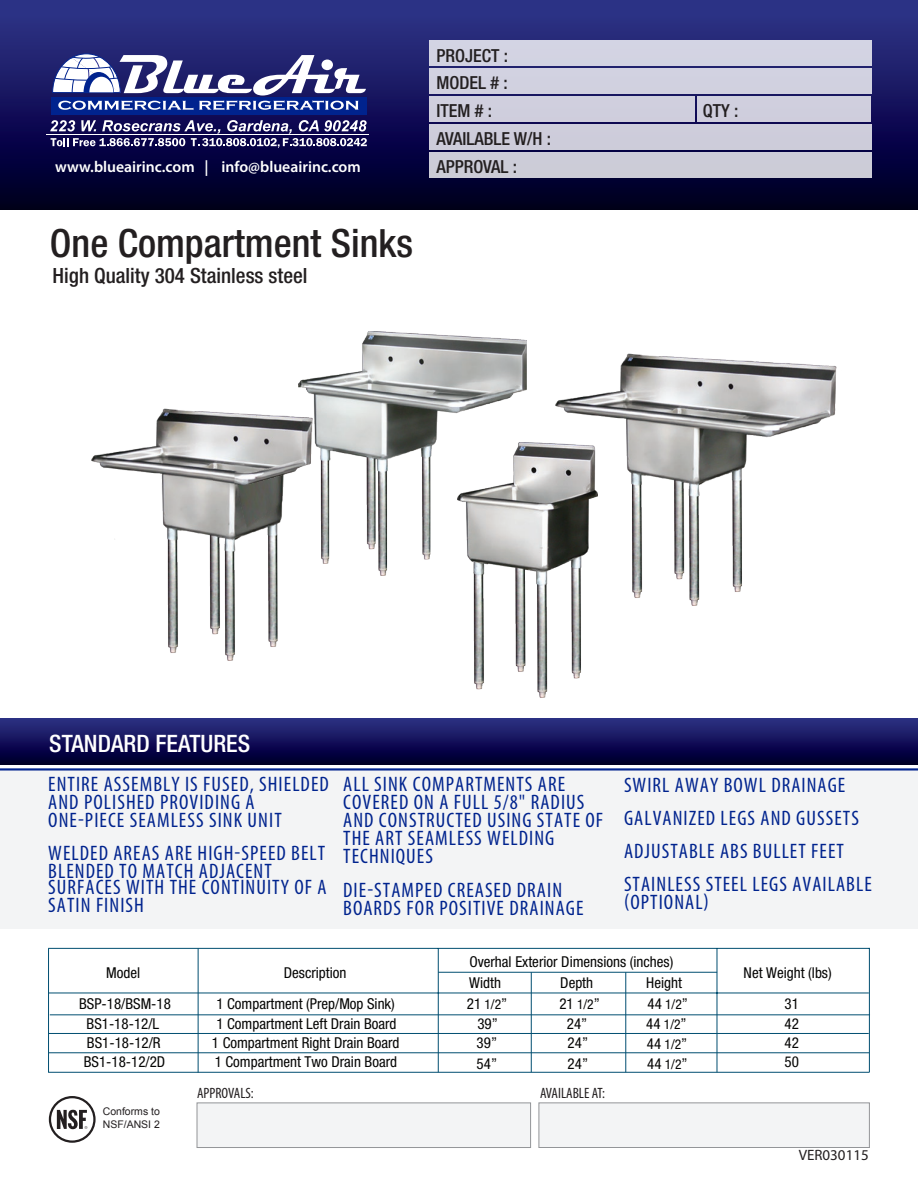
<style>
.page{position:relative;width:918px;height:1188px;background:#fff}
.page>*{position:absolute;margin:0;border:0;box-sizing:border-box;transform-origin:0 0}
.t1{font:500 condensed 39px "Helvetica Neue LT Std";color:#231f20}
.t2{font:500 condensed 24px "Helvetica Neue LT Std";color:#fff}
.t3{font:condensed 21px/18px "Myriad Pro";letter-spacing:.05em;color:#00238e}
.t4{font:500 condensed 21px "Helvetica Neue LT Std";color:#231f20}
.t5{font:500 condensed 18px/27.9px "Helvetica Neue LT Std";color:#231f20;text-align:justify}
.t6{font:600 15.75px "Myriad Pro";color:#fff}
.t7{font:condensed 15px/19.2px "Helvetica Neue LT Std";color:#050504}
.t8{font:condensed 15px "Myriad Pro";color:#231f20}
.t9{font:15px "Myriad Pro";color:#231f20}
.t10{font:10.5px/12.6px "Arial";color:#231f20}
.s1{font-size:13.5px}
</style>
<div class="page">
<div style="left:0;top:769px;width:918px;height:160px;background:#f3f4f5"></div>
<hr style="left:0;top:768px;width:918px;height:3px;background:#00238e">
<div style="left:0;top:718px;width:918px;height:47px;background:linear-gradient(to bottom,#2d2f86,#000029)"></div>
<div style="left:0;top:0;width:918px;height:209px;background:linear-gradient(to bottom,#323690,#000023)"></div>
<div style="left:429px;top:41px;width:442px;height:25px;background:#d3d3e3"></div>
<div style="left:429px;top:68px;width:442px;height:26px;background:#d1d1e0"></div>
<hr style="left:47px;top:134px;width:322px;height:1px;background:#fff">
<svg style="left:50px;top:53px;width:317px;height:95px"></svg>
<div style="left:698px;top:96px;width:173px;height:26px;background:#cfcedd"></div>
<div style="left:429px;top:96px;width:266px;height:26px;background:#cfcedd"></div>
<div style="left:429px;top:124px;width:442px;height:26px;background:#cdccda"></div>
<div style="left:429px;top:152px;width:442px;height:26px;background:#ccccd7"></div>
<div style="left:197px;top:1103px;width:334px;height:45px;background:#f3f4f5;border:1px solid #939598"></div>
<hr style="left:48px;top:948px;width:821px;height:1px;background:#004e71">
<hr style="left:438px;top:948px;width:1px;height:124px;background:#004e71">
<hr style="left:49px;top:993px;width:820px;height:1px;background:#004e71">
<hr style="left:717px;top:948px;width:1px;height:124px;background:#004e71">
<hr style="left:869px;top:948px;width:1px;height:124px;background:#004e71">
<div style="left:539px;top:1102px;width:331px;height:46px;background:#f3f4f5;border:1px solid #939598"></div>
<hr style="left:531px;top:972px;width:1px;height:100px;background:#004e71">
<hr style="left:198px;top:948px;width:1px;height:125px;background:#004e71">
<hr style="left:625px;top:972px;width:1px;height:100px;background:#004e71">
<hr style="left:438px;top:972px;width:279px;height:1px;background:#004e71">
<hr style="left:49px;top:1052px;width:820px;height:1px;background:#004e71">
<hr style="left:48px;top:1072px;width:821px;height:1px;background:#004e71">
<hr style="left:48px;top:948px;width:1px;height:124px;background:#004e71">
<hr style="left:49px;top:1033px;width:820px;height:1px;background:#004e71">
<hr style="left:50px;top:1014px;width:820px;height:1px;background:#004e71">
<div style="left:49px;top:1096px;width:47px;height:47px;border:2px solid #231f20;border-radius:50%"></div>
<svg style="left:57px;top:1110px;width:30px;height:19px"></svg>
<img style="left:556px;top:353px;width:281px;height:252px">
<img style="left:473px;top:443px;width:125px;height:254px">
<img style="left:91px;top:408px;width:206px;height:252px">
<img style="left:214px;top:468px;width:21px;height:17px">
<img style="left:235px;top:485px;width:49px;height:45px">
<img style="left:299px;top:332px;width:228px;height:243px">
<img style="left:235px;top:417px;width:78px;height:68px">
<p class="t6" style="left:55px;top:157px;width:307px">www.blueairinc.com | info@blueairinc.com</p>
<h1 class="t1" style="left:50px;top:220px;width:365px">One Compartment Sinks</h1>
<p class="t4" style="left:53px;top:263px;width:256px">High Quality 304 Stainless steel</p>
<p class="t5" style="left:436px;top:41px;width:73px">PROJECT :<br>MODEL # :<br>ITEM # :</p>
<p class="t5" style="left:436px;top:125px;width:116px">AVAILABLE W/H :<br>APPROVAL :</p>
<p class="t5" style="left:703px;top:97px;width:37px">QTY :</p>
<p class="t2" style="left:49px;top:729px;width:202px">STANDARD FEATURES</p>
<p class="t3" style="left:48px;top:775px;width:282px">ENTIRE ASSEMBLY IS FUSED, SHIELDED<br>AND POLISHED PROVIDING A<br>ONE-PIECE SEAMLESS SINK UNIT</p>
<p class="t3" style="left:48px;top:844px;width:280px;line-height:17.5px">WELDED AREAS ARE HIGH-SPEED BELT<br>BLENDED TO MATCH ADJACENT<br>SURFACES WITH THE CONTINUITY OF A<br>SATIN FINISH</p>
<p class="t3" style="left:343px;top:775px;width:262px">ALL SINK COMPARTMENTS ARE<br>COVERED ON A FULL 5/8" RADIUS<br>AND CONSTRUCTED USING STATE OF<br>THE ART SEAMLESS WELDING<br>TECHNIQUES</p>
<p class="t3" style="left:343px;top:881px;width:242px">DIE-STAMPED CREASED DRAIN<br>BOARDS FOR POSITIVE DRAINAGE</p>
<p class="t3" style="left:624px;top:768px;width:249px;line-height:33px">SWIRL AWAY BOWL DRAINAGE<br>GALVANIZED LEGS AND GUSSETS<br>ADJUSTABLE ABS BULLET FEET<br>STAINLESS STEEL LEGS AVAILABLE</p>
<p class="t3" style="left:624px;top:893px;width:86px">(OPTIONAL)</p>
<p class="t7" style="left:106px;top:963px;width:36px">Model</p>
<p class="t7" style="left:469px;top:952px;width:206px;line-height:20.4px">Overhal Exterior Dimensions (inches)<br>Width</p>
<p class="t7" style="left:284px;top:963px;width:64px">Description</p>
<p class="t7" style="left:744px;top:963px;width:90px">Net Weight (lbs)</p>
<p class="t7" style="left:560px;top:973px;width:34px">Depth</p>
<p class="t7" style="left:646px;top:973px;width:37px">Height</p>
<p class="t7" style="left:79px;top:994px;width:93px">BSP-18/BSM-18</p>
<p class="t7" style="left:216px;top:994px;width:180px">1 Compartment (Prep/Mop Sink)</p>
<p class="t7" style="left:467px;top:994px;width:42px">21 <span class="s1">1/2</span>”</p>
<p class="t7" style="left:559px;top:994px;width:42px">21 <span class="s1">1/2</span>”</p>
<p class="t7" style="left:647px;top:994px;width:42px">44 <span class="s1">1/2</span>”</p>
<p class="t7" style="left:785px;top:994px;width:16px">31</p>
<p class="t7" style="left:212px;top:1014px;width:189px;text-align:center">1 Compartment Left Drain Board<br>1 Compartment Right Drain Board<br>1 Compartment Two Drain Board</p>
<p class="t7" style="left:646px;top:1014px;width:43px;line-height:19.8px;text-align:justify">44 <span class="s1">1/2</span>” 44 <span class="s1">1/2</span>” 44 <span class="s1">1/2</span>”</p>
<p class="t7" style="left:87px;top:1014px;width:74px">BS1-18-12/L</p>
<p class="t7" style="left:477px;top:1014px;width:22px">39”</p>
<p class="t7" style="left:567px;top:1014px;width:22px">24”</p>
<p class="t7" style="left:785px;top:1014px;width:16px">42</p>
<p class="t7" style="left:87px;top:1033px;width:75px">BS1-18-12/R</p>
<p class="t7" style="left:477px;top:1033px;width:22px">39”</p>
<p class="t7" style="left:568px;top:1033px;width:22px">24”</p>
<p class="t7" style="left:785px;top:1033px;width:16px">42</p>
<p class="t7" style="left:84px;top:1052px;width:83px">BS1-18-12/2D</p>
<p class="t7" style="left:477px;top:1054px;width:22px">54”</p>
<p class="t7" style="left:568px;top:1054px;width:22px">24”</p>
<p class="t7" style="left:785px;top:1052px;width:16px">50</p>
<p class="t10" style="left:103px;top:1105px;width:59px">Conforms to<br>NSF/ANSI 2</p>
<p class="t8" style="left:197px;top:1084px;width:58px">APPROVALS:</p>
<p class="t8" style="left:540px;top:1084px;width:67px">AVAILABLE AT:</p>
<p class="t9" style="left:799px;top:1146px;width:71px">VER030115</p>
</div>
